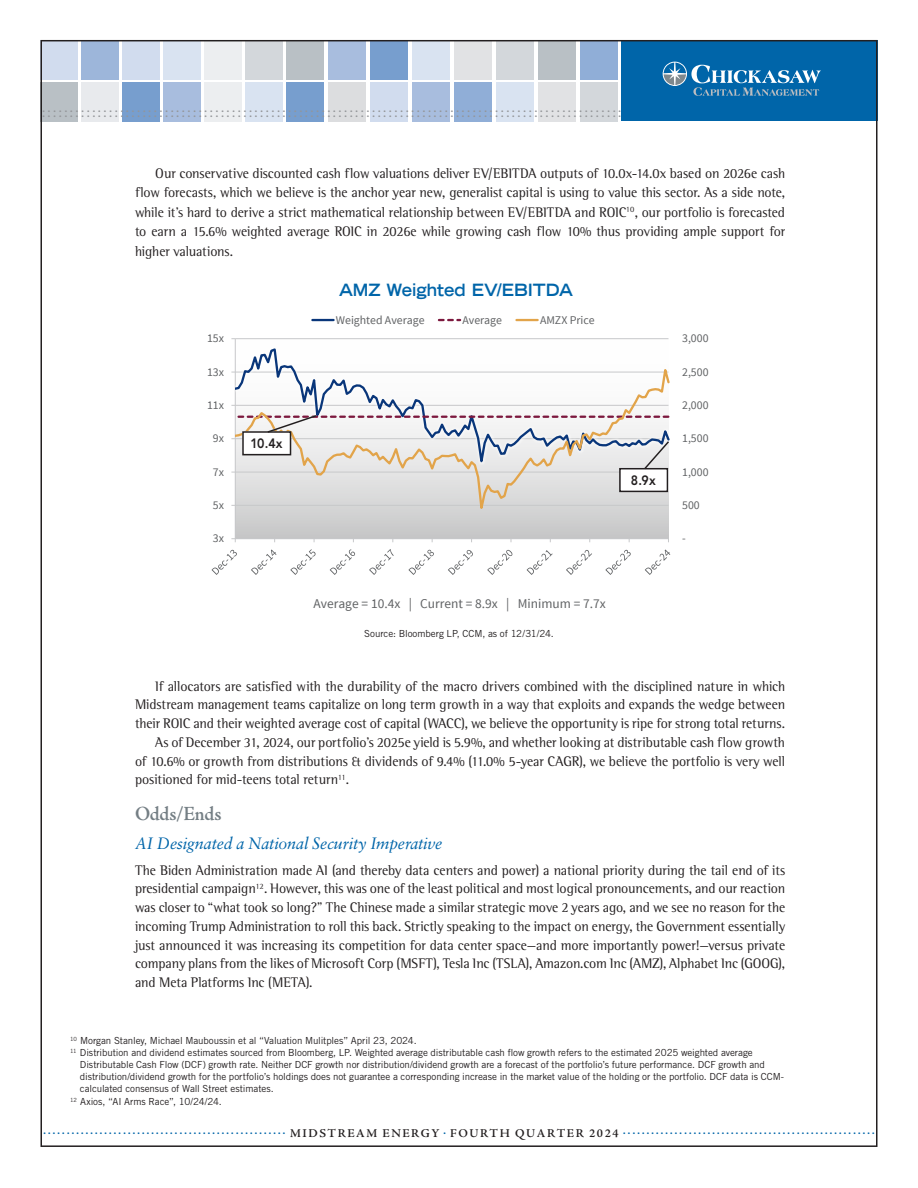
<style>
.page{position:relative;width:918px;height:1188px;background:#fff}
.page>*{position:absolute;margin:0;border:0;box-sizing:border-box;transform-origin:0 0}
.PG2_10-10_Body_Rest{font:600 20.25px "Adobe Jenson Pro";letter-spacing:-.015em;color:#747e84;scale:.95 1}
.t1{font:700 expanded 16.95px "Trade Gothic LT Std";letter-spacing:-.005em;color:#0065a9;scale:.92 1}
.PG2_MGnews_Body{font:italic 16.5px "Sabon LT Std";letter-spacing:-.015em;color:#0065a9}
.t2{font:15px "AG Book Rounded";color:#939598}
.t3{font:15px "AG Book Rounded";color:#0065a9}
.PG2_10-10_Body_Rest-2{font:14.25px/18.8px "Rotis Semi Serif";letter-spacing:-.01em;color:#231f20;text-align:justify}
.t4{font:800 13.5px "Avenir LT Std";color:#231f20;scale:.92 1}
.t5{font:13.35px "Source Sans Pro";color:#606264}
.t6{font:11.85px "Source Sans Pro";color:#606264}
.t7{font:9.75px/12px "Trade Gothic LT Std";letter-spacing:-.005em;color:#231f20}
</style>
<div class="page">
<div style="left:287px;top:40px;width:37px;height:40px;background:#b9c0c5"></div>
<div style="left:287px;top:82px;width:37px;height:40px;background:#779ece"></div>
<div style="left:246px;top:40px;width:37px;height:40px;background:#d3d7db"></div>
<div style="left:246px;top:82px;width:37px;height:40px;background:#d9e3f1"></div>
<div style="left:205px;top:40px;width:37px;height:40px;background:#eceef0"></div>
<div style="left:205px;top:82px;width:37px;height:40px;background:#eceef0"></div>
<div style="left:164px;top:40px;width:37px;height:40px;background:#d9e3f1"></div>
<div style="left:164px;top:82px;width:37px;height:40px;background:#a8bdde"></div>
<div style="left:123px;top:40px;width:37px;height:40px;background:#d1dcee"></div>
<div style="left:123px;top:82px;width:37px;height:40px;background:#779ece"></div>
<div style="left:82px;top:40px;width:37px;height:40px;background:#9db6da"></div>
<div style="left:82px;top:82px;width:37px;height:40px;background:#e8eaed"></div>
<div style="left:40px;top:40px;width:38px;height:40px;background:#d1dcee"></div>
<div style="left:40px;top:82px;width:38px;height:40px;background:#b9c0c5"></div>
<div style="left:328px;top:40px;width:38px;height:40px;background:#a8bdde"></div>
<div style="left:328px;top:82px;width:38px;height:40px;background:#dcdddf"></div>
<div style="left:370px;top:40px;width:38px;height:40px;background:#779ece"></div>
<div style="left:370px;top:82px;width:38px;height:40px;background:#d1dcee"></div>
<div style="left:412px;top:40px;width:38px;height:40px;background:#d9e3f1"></div>
<div style="left:412px;top:82px;width:38px;height:40px;background:#a8bdde"></div>
<div style="left:454px;top:40px;width:38px;height:40px;background:#e1e2e4"></div>
<div style="left:454px;top:82px;width:38px;height:40px;background:#90aed7"></div>
<div style="left:496px;top:40px;width:38px;height:40px;background:#d3d7db"></div>
<div style="left:496px;top:82px;width:38px;height:40px;background:#d9e3f1"></div>
<div style="left:538px;top:40px;width:38px;height:40px;background:#b9c0c5"></div>
<div style="left:538px;top:82px;width:38px;height:40px;background:#e1e2e4"></div>
<div style="left:580px;top:40px;width:38px;height:40px;background:#90aed7"></div>
<div style="left:580px;top:82px;width:38px;height:40px;background:#d3d7db"></div>
<div style="left:621px;top:40px;width:257px;height:82px;background:#0065a9"></div>
<svg style="left:663px;top:62px;width:158px;height:34px"></svg>
<svg style="left:236px;top:339px;width:433px;height:200px"></svg>
<hr style="left:235px;top:338px;width:433px;height:1px;background:#c7c8ca">
<hr style="left:235px;top:339px;width:1px;height:200px;background:#c7c8ca">
<hr style="left:235px;top:538px;width:433px;height:1px;background:#c7c8ca">
<svg style="left:231px;top:538px;width:5px;height:4px"></svg>
<svg style="left:235px;top:346px;width:434px;height:13px"></svg>
<svg style="left:235px;top:359px;width:434px;height:163px"></svg>
<svg style="left:212px;top:550px;width:25px;height:25px"></svg>
<svg style="left:251px;top:550px;width:26px;height:25px"></svg>
<svg style="left:290px;top:549px;width:26px;height:26px"></svg>
<svg style="left:330px;top:549px;width:25px;height:26px"></svg>
<svg style="left:369px;top:549px;width:25px;height:26px"></svg>
<svg style="left:408px;top:550px;width:26px;height:25px"></svg>
<svg style="left:448px;top:550px;width:25px;height:25px"></svg>
<svg style="left:487px;top:550px;width:26px;height:25px"></svg>
<svg style="left:527px;top:550px;width:26px;height:25px"></svg>
<svg style="left:566px;top:550px;width:26px;height:25px"></svg>
<svg style="left:605px;top:550px;width:26px;height:25px"></svg>
<svg style="left:645px;top:550px;width:25px;height:25px"></svg>
<hr style="left:312px;top:319px;width:22px;height:2px;background:#09367a">
<svg style="left:439px;top:319px;width:21px;height:2px"></svg>
<hr style="left:516px;top:319px;width:22px;height:2px;background:#e2a44a">
<img style="left:622px;top:473px;width:47px;height:19px">
<div style="left:619px;top:468px;width:49px;height:24px;border:2px solid #231f20"></div>
<svg style="left:231px;top:414px;width:439px;height:59px"></svg>
<p class="t2" style="left:42px;top:98px;width:581px">........................................................................................................</p>
<p class="t2" style="left:42px;top:103px;width:581px">........................................................................................................</p>
<p class="PG2_10-10_Body_Rest-2" style="left:135px;top:163px;width:652px;line-height:19.5px;text-indent:20px">Our conservative discounted cash flow valuations deliver EV/EBITDA outputs of 10.0x-14.0x based on 2026e cash flow forecasts, which we believe is the anchor year new, generalist capital is using to value this sector. As a side note, while it’s hard to derive a strict mathematical relationship between EV/EBITDA and ROIC<sup>10</sup>, our portfolio is forecasted to earn a 15.6% weighted average ROIC in 2026e while growing cash flow 10% thus providing ample support for higher valuations.</p>
<p class="t1" style="left:339px;top:279px;width:256px">AMZ Weighted EV/EBITDA</p>
<p class="t6" style="left:336px;top:312px;width:90px">Weighted Average</p>
<p class="t6" style="left:462px;top:312px;width:41px">Average</p>
<p class="t6" style="left:540px;top:312px;width:56px">AMZX Price</p>
<p class="t6" style="left:207px;top:331px;width:18px">15x</p>
<p class="t6" style="left:682px;top:331px;width:28px">3,000</p>
<p class="t6" style="left:207px;top:364px;width:18px">13x</p>
<p class="t6" style="left:682px;top:364px;width:28px">2,500</p>
<p class="t6" style="left:207px;top:398px;width:18px">11x</p>
<p class="t6" style="left:682px;top:398px;width:28px">2,000</p>
<p class="t6" style="left:213px;top:431px;width:13px">9x</p>
<p class="t4" style="left:250px;top:435px;width:36px">10.4x</p>
<p class="t6" style="left:682px;top:431px;width:28px">1,500</p>
<p class="t6" style="left:213px;top:464px;width:13px">7x</p>
<p class="t4" style="left:631px;top:473px;width:29px">8.9x</p>
<p class="t6" style="left:682px;top:464px;width:28px">1,000</p>
<p class="t6" style="left:213px;top:498px;width:13px">5x</p>
<p class="t6" style="left:682px;top:498px;width:19px">500</p>
<p class="t6" style="left:213px;top:531px;width:13px">3x</p>
<p class="t6" style="left:682px;top:531px;width:5px">-</p>
<p class="t5" style="left:314px;top:595px;width:294px">Average = 10.4x | Current = 8.9x | Minimum = 7.7x</p>
<p class="t7" style="left:364px;top:627px;width:191px">Source: Bloomberg LP, CCM, as of 12/31/24.</p>
<p class="PG2_10-10_Body_Rest-2" style="left:135px;top:677px;width:652px;text-indent:20px">If allocators are satisfied with the durability of the macro drivers combined with the disciplined nature in which Midstream management teams capitalize on long term growth in a way that exploits and expands the wedge between their ROIC and their weighted average cost of capital (WACC), we believe the opportunity is ripe for strong total returns.</p>
<p class="PG2_10-10_Body_Rest-2" style="left:135px;top:733px;width:652px;text-indent:20px">As of December 31, 2024, our portfolio’s 2025e yield is 5.9%, and whether looking at distributable cash flow growth of 10.6% or growth from distributions &amp; dividends of 9.4% (11.0% 5-year CAGR), we believe the portfolio is very well positioned for mid-teens total return<sup>11</sup>.</p>
<p class="PG2_10-10_Body_Rest" style="left:135px;top:803px;width:93px">Odds/Ends</p>
<p class="PG2_MGnews_Body" style="left:135px;top:834px;width:309px">AI Designated a National Security Imperative</p>
<p class="PG2_10-10_Body_Rest-2" style="left:135px;top:860px;width:652px">The Biden Administration made AI (and thereby data centers and power) a national priority during the tail end of its presidential campaign<sup>12</sup>. However, this was one of the least political and most logical pronouncements, and our reaction was closer to “what took so long?” The Chinese made a similar strategic move 2 years ago, and we see no reason for the incoming Trump Administration to roll this back. Strictly speaking to the impact on energy, the Government essentially just announced it was increasing its competition for data center space—and more importantly power!—versus private company plans from the likes of Microsoft Corp (MSFT), Tesla Inc (TSLA), Amazon.com Inc (AMZ), Alphabet Inc (GOOG), and Meta Platforms Inc (META).</p>
<p class="t7" style="left:70px;top:1034px;width:348px"><sup>10</sup> Morgan Stanley, Michael Mauboussin et al “Valuation Mulitples” April 23, 2024.</p>
<p class="t7" style="left:80px;top:1047px;width:706px;text-indent:-10px"><sup>11</sup> Distribution and dividend estimates sourced from Bloomberg, LP. Weighted average distributable cash flow growth refers to the estimated 2025 weighted average Distributable Cash Flow (DCF) growth rate. Neither DCF growth nor distribution/dividend growth are a forecast of the portfolio’s future performance. DCF growth and distribution/dividend growth for the portfolio’s holdings does not guarantee a corresponding increase in the market value of the holding or the portfolio. DCF data is CCM&shy;calculated consensus of Wall Street estimates.</p>
<p class="t7" style="left:70px;top:1095px;width:153px"><sup>12</sup> Axios, “AI Arms Race”, 10/24/24.</p>
<p class="t3" style="left:43px;top:1120px;width:833px">.................................................... <sub>MIDSTREAM</sub> <sub>ENERGY</sub> . <sub>FOURTH</sub> <sub>QUARTER</sub> <sub>2024</sub> ......................................................</p>
</div>
